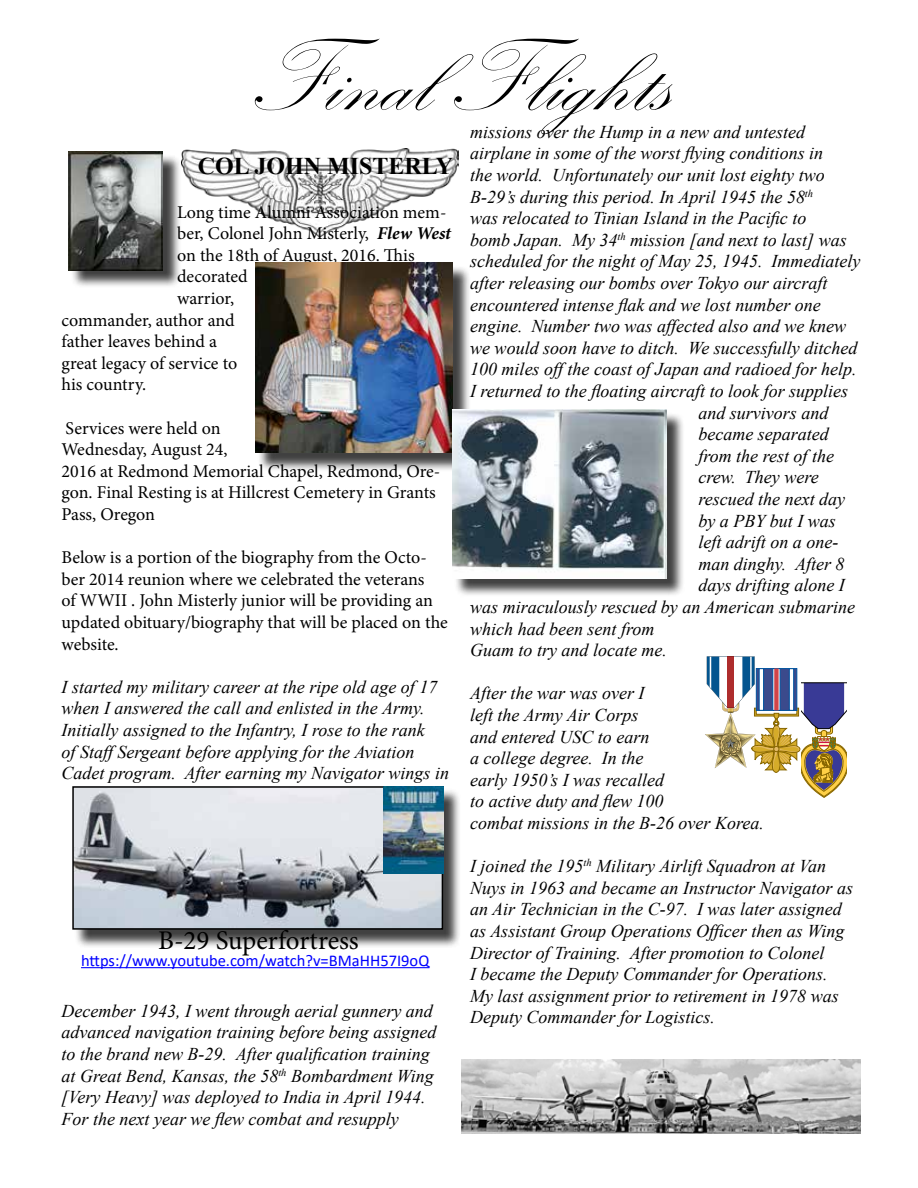
<style>
.page{position:relative;width:918px;height:1188px;background:#fff}
.page>*{position:absolute;margin:0;border:0;box-sizing:border-box;transform-origin:0 0}
.t1{font:103.5px "Kunstler Script";color:#000}
.t2{font:27px "Minion Pro";color:#000}
.t3{font:700 24px "Times New Roman";color:#000}
.t4{font:italic 18px/21.6px "Times New Roman";color:#000}
.t5{font:18px/21.6px "Minion Pro";color:#000}
.t6{font:16.5px "Calibri";color:#00f}
.s1{font-weight:700;font-style:italic}
</style>
<div class="page">
<img style="left:182px;top:148px;width:277px;height:89px">
<img style="left:461px;top:1059px;width:400px;height:74px">
<div style="left:258px;top:265px;width:213px;height:206px;background:#000;opacity:.75"></div>
<img style="left:255px;top:263px;width:197px;height:190px">
<div style="left:454px;top:412px;width:231px;height:185px;background:#000;opacity:.75"></div>
<img style="left:452px;top:410px;width:214px;height:168px">
<div style="left:75px;top:788px;width:387px;height:160px;background:#000;opacity:.75"></div>
<img style="left:75px;top:789px;width:365px;height:138px">
<div style="left:72px;top:786px;width:371px;height:144px;border:2px solid #000"></div>
<hr style="left:81px;top:967px;width:348px;height:1px;background:#00f">
<div style="left:70px;top:154px;width:112px;height:135px;background:#000;opacity:.75"></div>
<img style="left:68px;top:152px;width:95px;height:118px">
<svg style="left:705px;top:656px;width:142px;height:142px"></svg>
<img style="left:384px;top:786px;width:59px;height:88px">
<h1 class="t1" style="left:250px;top:24px;width:421px">Final Flights</h1>
<h3 class="t3" style="left:198px;top:149px;width:257px">COL JOHN MISTERLY</h3>
<p class="t5" style="left:177px;top:201px;width:271px">Long time Alumni Association mem-</p>
<p class="t5" style="left:177px;top:223px;width:275px">ber, Colonel John Misterly, <span class="s1">Flew West</span></p>
<p class="t5" style="left:177px;top:244px;width:239px">on the 18th of August, 2016. This</p>
<p class="t5" style="left:177px;top:266px;width:72px">decorated</p>
<p class="t5" style="left:177px;top:288px;width:59px">warrior,</p>
<p class="t5" style="left:62px;top:309px;width:175px">commander, author and</p>
<p class="t5" style="left:62px;top:331px;width:157px">father leaves behind a</p>
<p class="t5" style="left:62px;top:352px;width:177px">great legacy of service to</p>
<p class="t5" style="left:62px;top:374px;width:86px">his country.</p>
<p class="t5" style="left:62px;top:417px;width:380px">Services were held on<br>Wednesday, August 24,<br>2016 at Redmond Memorial Chapel, Redmond, Ore&shy;gon. Final Resting is at Hillcrest Cemetery in Grants<br>Pass, Oregon</p>
<p class="t5" style="left:62px;top:547px;width:388px">Below is a portion of the biography from the Octo&shy;ber 2014 reunion where we celebrated the veterans<br>of WWII . John Misterly junior will be providing an updated obituary/biography that will be placed on the website.</p>
<p class="t4" style="left:62px;top:676px;width:389px">I started my military career at the ripe old age of 17 when I answered the call and enlisted in the Army.<br>Initially assigned to the Infantry, I rose to the rank<br>of StaffSergeant before applying for the Aviation Cadet program. After earning my Navigator wings in</p>
<p class="t4" style="left:470px;top:121px;width:336px">missions over the Hump in a new and untested</p>
<p class="t4" style="left:470px;top:142px;width:355px">airplane in some of the worst flying conditions in</p>
<p class="t4" style="left:470px;top:164px;width:356px">the world. Unfortunately our unit lost eighty two</p>
<p class="t4" style="left:470px;top:185px;width:345px">B-29’s during this period. In April 1945 the 58<sup>th</sup></p>
<p class="t4" style="left:470px;top:207px;width:338px">was relocated to Tinian Island in the Pacific to</p>
<p class="t4" style="left:470px;top:229px;width:378px">bomb Japan. My 34<sup>th</sup> mission [and next to last] was</p>
<p class="t4" style="left:470px;top:250px;width:392px">scheduled for the night of May 25, 1945. Immediately</p>
<p class="t4" style="left:470px;top:272px;width:359px">after releasing our bombs over Tokyo our aircraft</p>
<p class="t4" style="left:470px;top:293px;width:352px">encountered intense flak and we lost number one</p>
<p class="t4" style="left:470px;top:315px;width:377px">engine. Number two was affected also and we knew</p>
<p class="t4" style="left:470px;top:337px;width:389px">we would soon have to ditch. We successfully ditched</p>
<p class="t4" style="left:470px;top:358px;width:388px">100 miles offthe coast of Japan and radioed for help.</p>
<p class="t4" style="left:470px;top:380px;width:380px">I returned to the floating aircraft to look for supplies</p>
<p class="t4" style="left:698px;top:401px;width:131px">and survivors and</p>
<p class="t4" style="left:698px;top:423px;width:132px">became separated</p>
<p class="t4" style="left:698px;top:445px;width:137px">from the rest of the</p>
<p class="t4" style="left:698px;top:466px;width:122px">crew. They were</p>
<p class="t4" style="left:698px;top:488px;width:148px">rescued the next day</p>
<p class="t4" style="left:698px;top:509px;width:139px">by a PBY but I was</p>
<p class="t4" style="left:698px;top:531px;width:142px">left adrift on a one-</p>
<p class="t4" style="left:698px;top:553px;width:148px">man dinghy. After 8</p>
<p class="t4" style="left:698px;top:574px;width:148px">days drifting alone I</p>
<p class="t4" style="left:470px;top:596px;width:386px">was miraculously rescued by an American submarine</p>
<p class="t4" style="left:470px;top:617px;width:186px">which had been sent from</p>
<p class="t4" style="left:470px;top:639px;width:198px">Guam to try and locate me.</p>
<p class="t4" style="left:470px;top:682px;width:295px">After the war was over I<br>left the Army Air Corps<br>and entered USC to earn<br>a college degree. In the<br>early 1950’s I was recalled<br>to active duty and flew 100<br>combat missions in the B-26 over Korea.</p>
<p class="t4" style="left:470px;top:855px;width:384px">I joined the 195<sup>th</sup> Military Airlift Squadron at Van Nuys in 1963 and became an Instructor Navigator as an Air Technician in the C-97. I was later assigned as Assistant Group Operations Officer then as Wing Director of Training. After promotion to Colonel<br>I became the Deputy Commander for Operations.<br>My last assignment prior to retirement in 1978 was Deputy Commander for Logistics.</p>
<h2 class="t2" style="left:158px;top:923px;width:202px">B-29 Superfortress</h2>
<p class="t6" style="left:81px;top:949px;width:350px">https://www.youtube.com/watch?v=BMaHH57I9oQ</p>
<p class="t4" style="left:62px;top:1000px;width:376px">December 1943, I went through aerial gunnery and advanced navigation training before being assigned to the brand new B-29. After qualification training at Great Bend, Kansas, the 58<sup>th</sup> Bombardment Wing [Very Heavy] was deployed to India in April 1944.<br>For the next year we flew combat and resupply</p>
</div>
